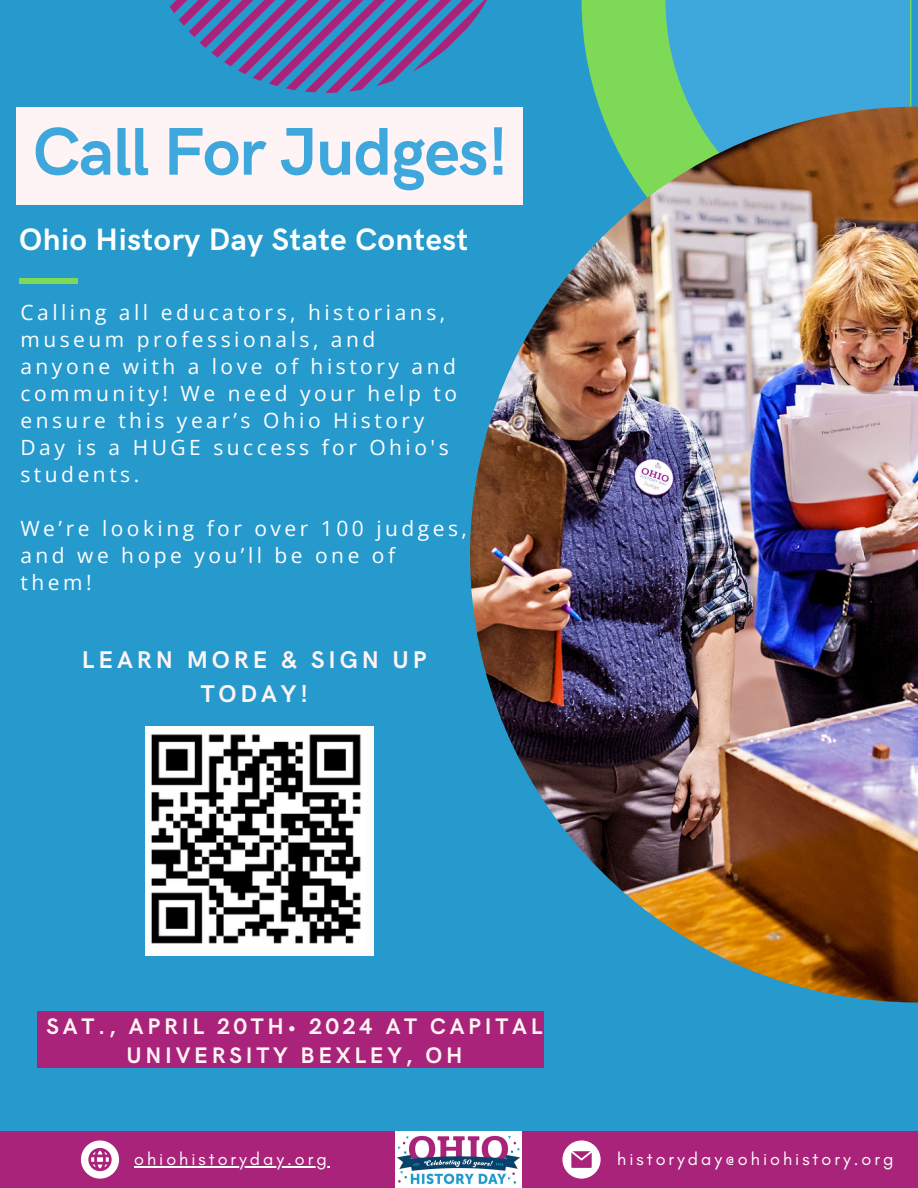
<style>
.page{position:relative;width:918px;height:1188px;background:#269acd}
.page>*{position:absolute;margin:0;border:0;box-sizing:border-box;transform-origin:0 0}
.t1{font:700 67.8px "HK Grotesk";letter-spacing:-.02em;color:#3ea8dd}
.t2{font:700 31.05px "HK Grotesk";letter-spacing:.02em;color:#fff}
.t3{font:700 24.3px/33.8px "HK Grotesk";letter-spacing:.16em;color:#fff4f5;text-align:center}
.t4{font:700 22.5px/29.1px "HK Grotesk";letter-spacing:.165em;color:#fff4f5;text-align:center}
.t5{font:21px/27px "Open Sans";letter-spacing:.165em;color:#fff}
.t6{font:18px "Glacial Indifference";letter-spacing:.165em;color:#fff}
</style>
<div class="page">
<svg style="left:582px;top:0;width:329px;height:107px;background:#78d45e"></svg>
<div style="left:666px;top:0;width:244px;height:107px;background:#3ea8dd"></div>
<img style="left:470px;top:107px;width:448px;height:896px">
<svg style="left:169px;top:0;width:318px;height:93px"></svg>
<div style="left:16px;top:107px;width:507px;height:97px;background:#fff4f5"></div>
<div style="left:37px;top:1011px;width:507px;height:57px;background:#aa237a"></div>
<div style="left:19px;top:279px;width:59px;height:5px;background:#7ed957"></div>
<div style="left:0;top:1131px;width:918px;height:57px;background:#aa237a"></div>
<svg style="left:81px;top:1140px;width:38px;height:39px"></svg>
<svg style="left:562px;top:1140px;width:39px;height:39px"></svg>
<img style="left:396px;top:1131px;width:126px;height:57px">
<img style="left:145px;top:726px;width:229px;height:230px">
<hr style="left:134px;top:1166px;width:196px;height:1px;background:#fff">
<h1 class="t1" style="left:33px;top:114px;width:477px">Call For Judges!</h1>
<h2 class="t2" style="left:19px;top:222px;width:451px">Ohio History Day State Contest</h2>
<h4 class="t5" style="left:20px;top:299px;width:438px">Calling all educators, historians, museum professionals, and anyone with a love of history and community! We need your help to ensure this year’s Ohio History<br>Day is a HUGE success for Ohio's students.</h4>
<h3 class="t5" style="left:20px;top:515px;width:448px">We’re looking for over 100 judges, and we hope you’ll be one of them!</h3>
<p class="t3" style="left:82px;top:644px;width:346px">LEARN MORE &amp; SIGN UP<br>TODAY!</p>
<h4 class="t4" style="left:47px;top:1013px;width:497px">SAT., APRIL 20TH• 2024 AT CAPITAL<br>UNIVERSITY BEXLEY, OH</h4>
<p class="t6" style="left:134px;top:1148px;width:194px">ohiohistoryday.org</p>
<h3 class="t6" style="left:617px;top:1148px;width:278px">historyday@ohiohistory.org</h3>
</div>
